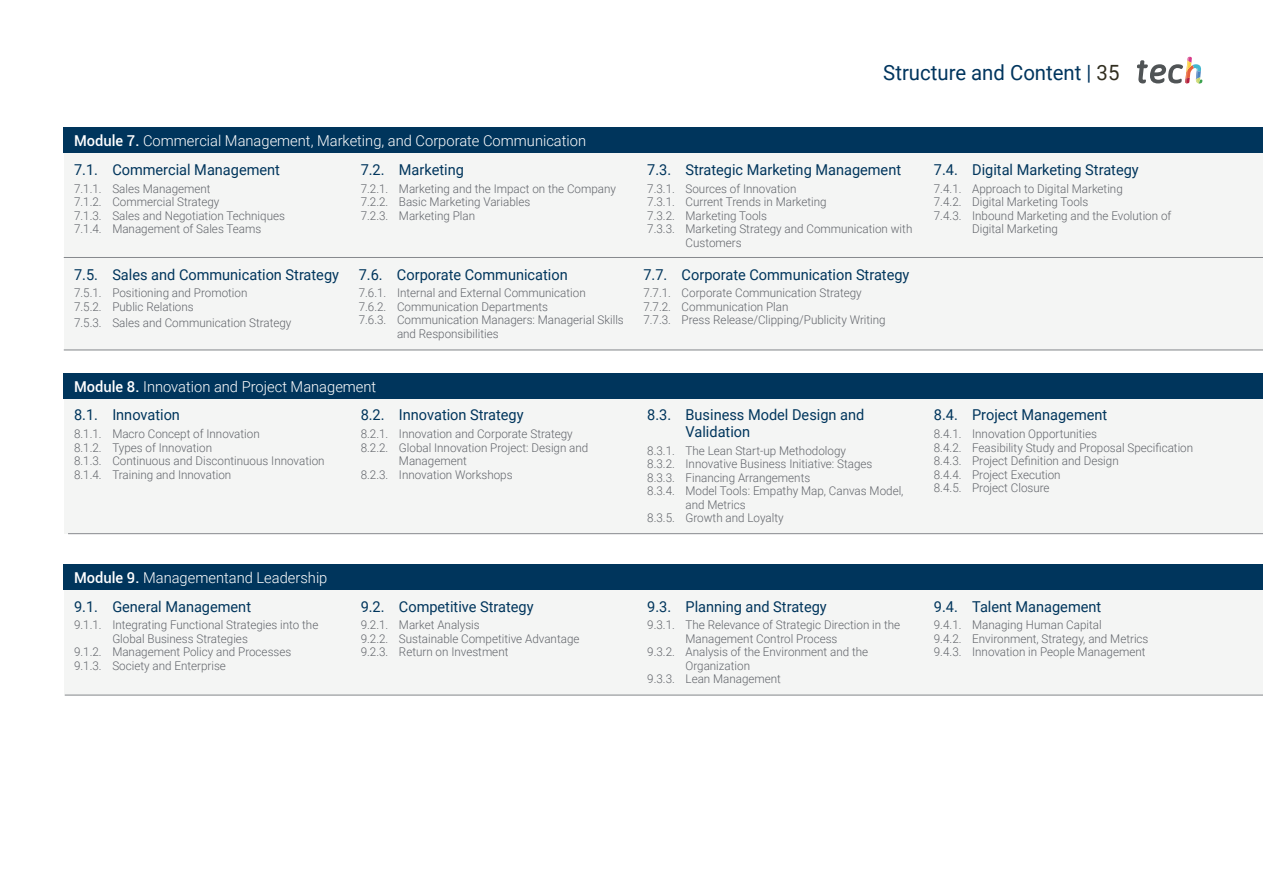
<style>
.page{position:relative;width:1263px;height:893px;background:#fff}
.page>*{position:absolute;margin:0;border:0;box-sizing:border-box;transform-origin:0 0}
.t1{font:21px "Roboto";color:#00355e}
.t2{font:15px/16.5px "Roboto";color:#00355c}
.t3{font:300 15px "Roboto";color:#fff}
.t4{font:300 12px/13.5px "Roboto";color:#61646a}
.s1{color:#312e20}
.s2{font-weight:500}
</style>
<div class="page">
<div style="left:64px;top:153px;width:1199px;height:197px;background:#f4f5f4"></div>
<div style="left:64px;top:128px;width:1199px;height:25px;background:#00355c"></div>
<hr style="left:64px;top:350px;width:1199px;height:1px;background:#878a8e">
<hr style="left:64px;top:257px;width:1199px;height:1px;background:#878a8e">
<div style="left:64px;top:398px;width:1199px;height:135px;background:#f4f5f4"></div>
<div style="left:64px;top:373px;width:1199px;height:25px;background:#00355c"></div>
<hr style="left:68px;top:533px;width:1195px;height:1px;background:#878a8e">
<div style="left:64px;top:590px;width:1199px;height:105px;background:#f4f5f4"></div>
<div style="left:64px;top:564px;width:1199px;height:26px;background:#00355c"></div>
<hr style="left:65px;top:695px;width:1198px;height:1px;background:#878a8e">
<svg style="left:1137px;top:57px;width:65px;height:27px"></svg>
<h1 class="t1" style="left:883px;top:57px;width:238px">Structure and Content | <span class="s1">35</span></h1>
<p class="t3" style="left:74px;top:130px;width:514px"><span class="s2">Module 7.</span> Commercial Management, Marketing, and Corporate Communication</p>
<p class="t2" style="left:74px;top:161px;width:207px">7.1. Commercial Management</p>
<p class="t4" style="left:74px;top:181px;width:212px">7.1.1. Sales Management<br>7.1.2. Commercial Strategy<br>7.1.3. Sales and Negotiation Techniques<br>7.1.4. Management of Sales Teams</p>
<p class="t2" style="left:74px;top:265px;width:266px">7.5. Sales and Communication Strategy</p>
<p class="t4" style="left:74px;top:286px;width:175px">7.5.1. Positioning and Promotion<br>7.5.2. Public Relations</p>
<p class="t4" style="left:74px;top:316px;width:219px">7.5.3. Sales and Communication Strategy</p>
<p class="t2" style="left:361px;top:161px;width:105px">7.2. Marketing</p>
<p class="t4" style="left:361px;top:181px;width:257px">7.2.1. Marketing and the Impact on the Company<br>7.2.2. Basic Marketing Variables<br>7.2.3. Marketing Plan</p>
<p class="t2" style="left:359px;top:265px;width:211px">7.6. Corporate Communication</p>
<p class="t4" style="left:359px;top:286px;width:229px">7.6.1. Internal and External Communication</p>
<p class="t4" style="left:359px;top:299px;width:191px">7.6.2. Communication Departments</p>
<p class="t4" style="left:359px;top:313px;width:267px">7.6.3. Communication Managers: Managerial Skills</p>
<p class="t4" style="left:397px;top:326px;width:103px">and Responsibilities</p>
<p class="t3" style="left:74px;top:376px;width:304px"><span class="s2">Module 8.</span> Innovation and Project Management</p>
<p class="t2" style="left:74px;top:406px;width:107px">8.1. Innovation</p>
<p class="t4" style="left:74px;top:427px;width:252px">8.1.1. Macro Concept of Innovation<br>8.1.2. Types of Innovation<br>8.1.3. Continuous and Discontinuous Innovation 8.1.4. Training and Innovation</p>
<p class="t2" style="left:361px;top:406px;width:165px">8.2. Innovation Strategy</p>
<p class="t4" style="left:361px;top:427px;width:214px">8.2.1. Innovation and Corporate Strategy</p>
<p class="t4" style="left:361px;top:440px;width:229px">8.2.2. Global Innovation Project: Design and</p>
<p class="t4" style="left:399px;top:454px;width:69px">Management</p>
<p class="t4" style="left:361px;top:467px;width:153px">8.2.3. Innovation Workshops</p>
<p class="t3" style="left:74px;top:567px;width:255px"><span class="s2">Module 9.</span> Managementand Leadership</p>
<p class="t2" style="left:74px;top:598px;width:179px">9.1. General Management</p>
<p class="t4" style="left:74px;top:618px;width:246px">9.1.1. Integrating Functional Strategies into the</p>
<p class="t4" style="left:112px;top:631px;width:137px">Global Business Strategies</p>
<p class="t4" style="left:74px;top:645px;width:219px">9.1.2. Management Policy and Processes</p>
<p class="t4" style="left:74px;top:658px;width:153px">9.1.3. Society and Enterprise</p>
<p class="t2" style="left:361px;top:598px;width:174px">9.2. Competitive Strategy</p>
<p class="t4" style="left:361px;top:618px;width:220px">9.2.1. Market Analysis<br>9.2.2. Sustainable Competitive Advantage<br>9.2.3. Return on Investment</p>
<p class="t2" style="left:647px;top:161px;width:255px">7.3. Strategic Marketing Management</p>
<p class="t4" style="left:647px;top:181px;width:151px">7.3.1. Sources of Innovation</p>
<p class="t4" style="left:647px;top:195px;width:181px">7.3.1. Current Trends in Marketing</p>
<p class="t4" style="left:647px;top:208px;width:121px">7.3.2. Marketing Tools</p>
<p class="t4" style="left:647px;top:222px;width:267px">7.3.3. Marketing Strategy and Communication with</p>
<p class="t4" style="left:685px;top:235px;width:58px">Customers</p>
<p class="t2" style="left:643px;top:265px;width:268px">7.7. Corporate Communication Strategy</p>
<p class="t4" style="left:643px;top:286px;width:244px">7.7.1. Corporate Communication Strategy<br>7.7.2. Communication Plan<br>7.7.3. Press Release/Clipping/Publicity Writing</p>
<p class="t2" style="left:685px;top:406px;width:180px;text-indent:-38px">8.3. Business Model Design and<br>Validation</p>
<p class="t4" style="left:647px;top:443px;width:200px">8.3.1. The Lean Start-up Methodology</p>
<p class="t4" style="left:647px;top:457px;width:227px">8.3.2. Innovative Business Initiative: Stages</p>
<p class="t4" style="left:647px;top:470px;width:165px">8.3.3. Financing Arrangements</p>
<p class="t4" style="left:647px;top:484px;width:258px">8.3.4. Model Tools: Empathy Map, Canvas Model,</p>
<p class="t4" style="left:685px;top:497px;width:62px">and Metrics</p>
<p class="t4" style="left:647px;top:511px;width:138px">8.3.5. Growth and Loyalty</p>
<p class="t2" style="left:647px;top:598px;width:181px">9.3. Planning and Strategy</p>
<p class="t4" style="left:647px;top:618px;width:254px">9.3.1. The Relevance of Strategic Direction in the</p>
<p class="t4" style="left:685px;top:631px;width:153px">Management Control Process</p>
<p class="t4" style="left:647px;top:645px;width:222px">9.3.2. Analysis of the Environment and the</p>
<p class="t4" style="left:685px;top:658px;width:66px">Organization</p>
<p class="t4" style="left:647px;top:672px;width:135px">9.3.3. Lean Management</p>
<p class="t2" style="left:934px;top:161px;width:206px">7.4. Digital Marketing Strategy</p>
<p class="t4" style="left:934px;top:181px;width:190px">7.4.1. Approach to Digital Marketing</p>
<p class="t4" style="left:934px;top:195px;width:156px">7.4.2. Digital Marketing Tools</p>
<p class="t4" style="left:934px;top:208px;width:239px">7.4.3. Inbound Marketing and the Evolution of</p>
<p class="t4" style="left:972px;top:222px;width:87px">Digital Marketing</p>
<p class="t2" style="left:934px;top:406px;width:175px">8.4. Project Management</p>
<p class="t4" style="left:934px;top:427px;width:261px">8.4.1. Innovation Opportunities<br>8.4.2. Feasibility Study and Proposal Specification 8.4.3. Project Definition and Design<br>8.4.4. Project Execution<br>8.4.5. Project Closure</p>
<p class="t2" style="left:934px;top:598px;width:169px">9.4. Talent Management</p>
<p class="t4" style="left:934px;top:618px;width:216px">9.4.1. Managing Human Capital<br>9.4.2. Environment, Strategy, and Metrics<br>9.4.3. Innovation in People Management</p>
</div>
